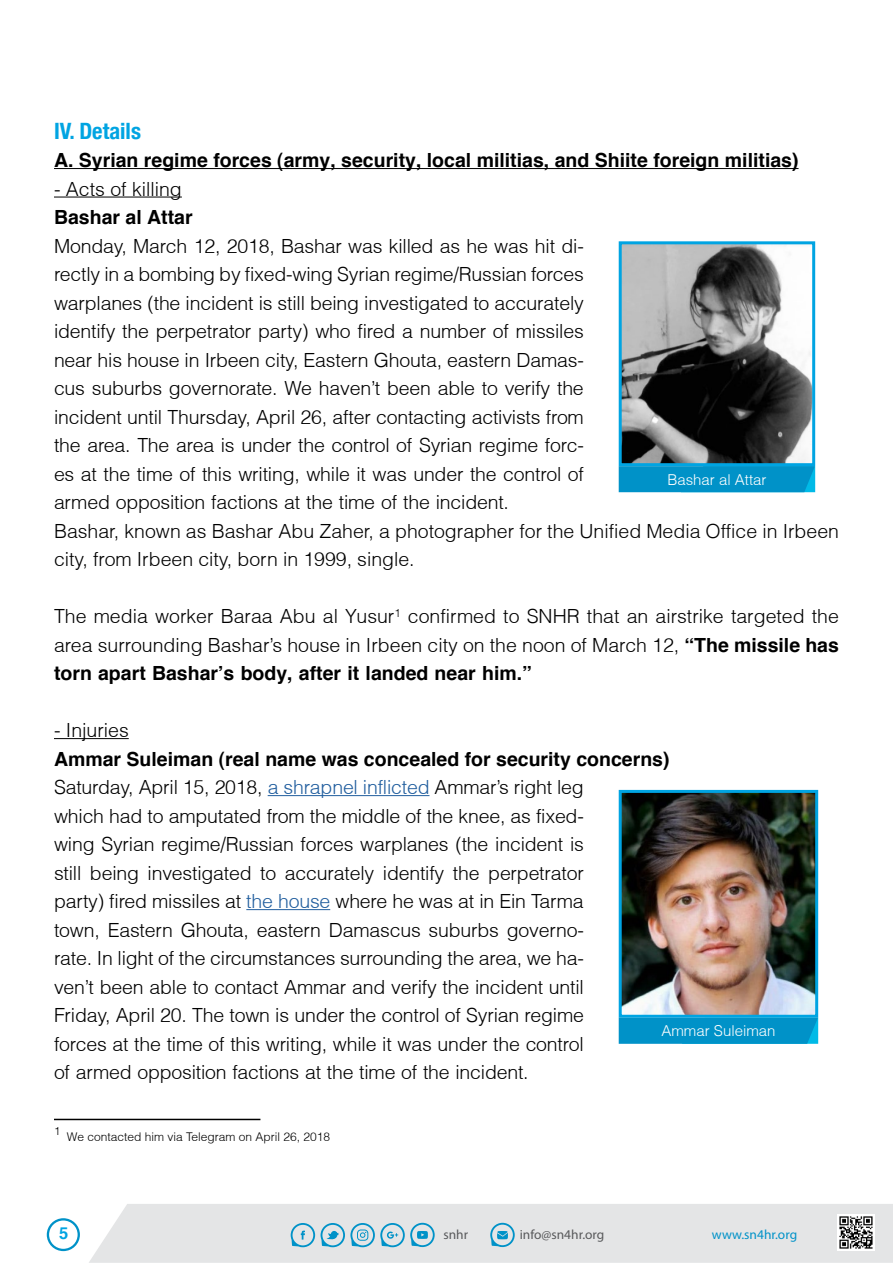
<style>
.page{position:relative;width:893px;height:1263px;background:#fff}
.page>*{position:absolute;margin:0;border:0;box-sizing:border-box;transform-origin:0 0}
.t1{font:700 condensed 22.5px "Helvetica Neue";color:#00a4e2}
.t2{font:300 19.5px/28.5px "Helvetica";letter-spacing:-.01em;color:#000}
.t3{font:700 19.5px/28.5px "Helvetica";color:#000}
.t4{font:700 16.5px "Helvetica";color:#00a4e2}
.t5{font:300 15px "Helvetica";color:#fff}
.t6{font:13.35px "Myriad Pro";color:#58595b}
.t7{font:13.35px "Myriad Pro";color:#0092c8}
.t8{font:300 12px "Helvetica";color:#000}
.t9{font:300 11.4px "Helvetica";color:#000}
.s1{font-weight:700}
.s2{font-weight:300}
.s3{font-weight:300;color:#215e9e}
.s4{color:#215e9e}
</style>
<div class="page">
<div style="left:89px;top:1204px;width:804px;height:59px;background:#e4e5e6"></div>
<svg style="left:291px;top:1223px;width:24px;height:24px"></svg>
<svg style="left:321px;top:1223px;width:114px;height:24px"></svg>
<svg style="left:490px;top:1223px;width:25px;height:24px"></svg>
<img style="left:837px;top:1214px;width:37px;height:37px">
<svg style="left:47px;top:1218px;width:33px;height:33px"></svg>
<hr style="left:54px;top:168px;width:744px;height:1px;background:#000">
<hr style="left:54px;top:197px;width:128px;height:1px;background:#000">
<hr style="left:54px;top:738px;width:75px;height:1px;background:#000">
<hr style="left:268px;top:795px;width:161px;height:1px;background:#215e9e">
<hr style="left:246px;top:909px;width:84px;height:1px;background:#215e9e">
<img style="left:623px;top:245px;width:188px;height:217px">
<div style="left:619px;top:241px;width:196px;height:225px;border:3px solid #00a4e2"></div>
<div style="left:619px;top:466px;width:196px;height:26px;background:#0092c8"></div>
<img style="left:623px;top:794px;width:191px;height:220px">
<div style="left:619px;top:790px;width:199px;height:228px;border:3px solid #00a4e2"></div>
<div style="left:619px;top:1018px;width:199px;height:26px;background:#0092c8"></div>
<hr style="left:54px;top:1119px;width:206px;height:1px;background:#000">
<p class="t1" style="left:54px;top:117px;width:88px">IV. Details</p>
<p class="t3" style="left:54px;top:145px;width:746px">A. Syrian regime forces (army, security, local militias, and Shiite foreign militias(</p>
<p class="t2" style="left:54px;top:174px;width:129px">- Acts of killing</p>
<p class="t3" style="left:54px;top:202px;width:140px">Bashar al Attar</p>
<p class="t2" style="left:54px;top:231px;width:531px">Monday, March 12, 2018, Bashar was killed as he was hit di-</p>
<p class="t2" style="left:54px;top:288px;width:531px">warplanes (the incident is still being investigated to accurately identify the perpetrator party) who fired a number of missiles</p>
<p class="t2" style="left:54px;top:374px;width:531px">cus suburbs governorate. We haven t’ been able to verify the</p>
<p class="t2" style="left:54px;top:260px;width:531px">rectly in a bombing by fixed-wing Syrian regime/Russian forces</p>
<p class="t2" style="left:54px;top:345px;width:531px">near his house in Irbeen city, Eastern Ghouta, eastern Damas-</p>
<p class="t2" style="left:54px;top:402px;width:531px">incident until Thursday, April 26, after contacting activists from</p>
<p class="t2" style="left:54px;top:459px;width:531px">es at the time of this writing, while it was under the control of</p>
<p class="t2" style="left:54px;top:431px;width:531px">the area. The area is under the control of Syrian regime forc-</p>
<p class="t2" style="left:54px;top:488px;width:787px">armed opposition factions at the time of the incident.<br>Bashar, known as Bashar Abu Zaher a, photographer for the Unified Media Office in Irbeen city, from Irbeen city, born in 1999, single.</p>
<p class="t9" style="left:394px;top:605px;width:8px">1</p>
<p class="t5" style="left:667px;top:470px;width:101px">Bashar al Attar</p>
<p class="t2" style="left:54px;top:602px;width:786px;text-align:justify;text-indent:354px">confirmed to SNHR that an airstrike targeted the area surrounding Bashars’ house in Irbeen city on the noon of March 12, <span class="s1">“The missile has torn apart Bashar s’ body, after it landed near him “.</span></p>
<p class="t2" style="left:54px;top:716px;width:76px">- Injuries</p>
<p class="t3" style="left:54px;top:744px;width:617px">Ammar Suleiman (real name was concealed for security concerns(<br><span class="s2">Saturday, April 15, 2018,</span> <span class="s3">a shrapnel inflicted</span> <span class="s2">Ammars’ right leg</span></p>
<p class="t2" style="left:54px;top:830px;width:531px">wing Syrian regime/Russian forces warplanes (the incident is</p>
<p class="t2" style="left:54px;top:602px;width:342px">The media worker Baraa Abu al Yusur</p>
<p class="t2" style="left:54px;top:801px;width:531px">which had to amputated from the middle of the knee, as fixed-</p>
<p class="t2" style="left:54px;top:858px;width:531px">still being investigated to accurately identify the perpetrator party) fired missiles at <span class="s4">the house</span> where he was at in Ein Tarma</p>
<p class="t2" style="left:54px;top:915px;width:531px">town, Eastern Ghouta, eastern Damascus suburbs governo-</p>
<p class="t2" style="left:54px;top:944px;width:531px">rate In. light of the circumstances surrounding the area, we ha-</p>
<p class="t2" style="left:54px;top:972px;width:531px">ven t’ been able to contact Ammar and verify the incident until</p>
<p class="t2" style="left:54px;top:1001px;width:531px;text-align:justify">Friday, April 20. The town is under the control of Syrian regime forces at the time of this writing, while it was under the control of armed opposition factions at the time of the incident.</p>
<p class="t9" style="left:54px;top:1124px;width:8px">1</p>
<p class="t8" style="left:67px;top:1129px;width:265px">We contacted him via Telegram on April 26, 2018</p>
<p class="t4" style="left:59px;top:1223px;width:11px">5</p>
<p class="t6" style="left:443px;top:1226px;width:26px">snhr</p>
<p class="t6" style="left:520px;top:1226px;width:86px">info@sn4hr.org</p>
<p class="t5" style="left:661px;top:1021px;width:116px">Ammar Suleiman</p>
<p class="t7" style="left:712px;top:1226px;width:87px">www.sn4hr.org</p>
</div>
